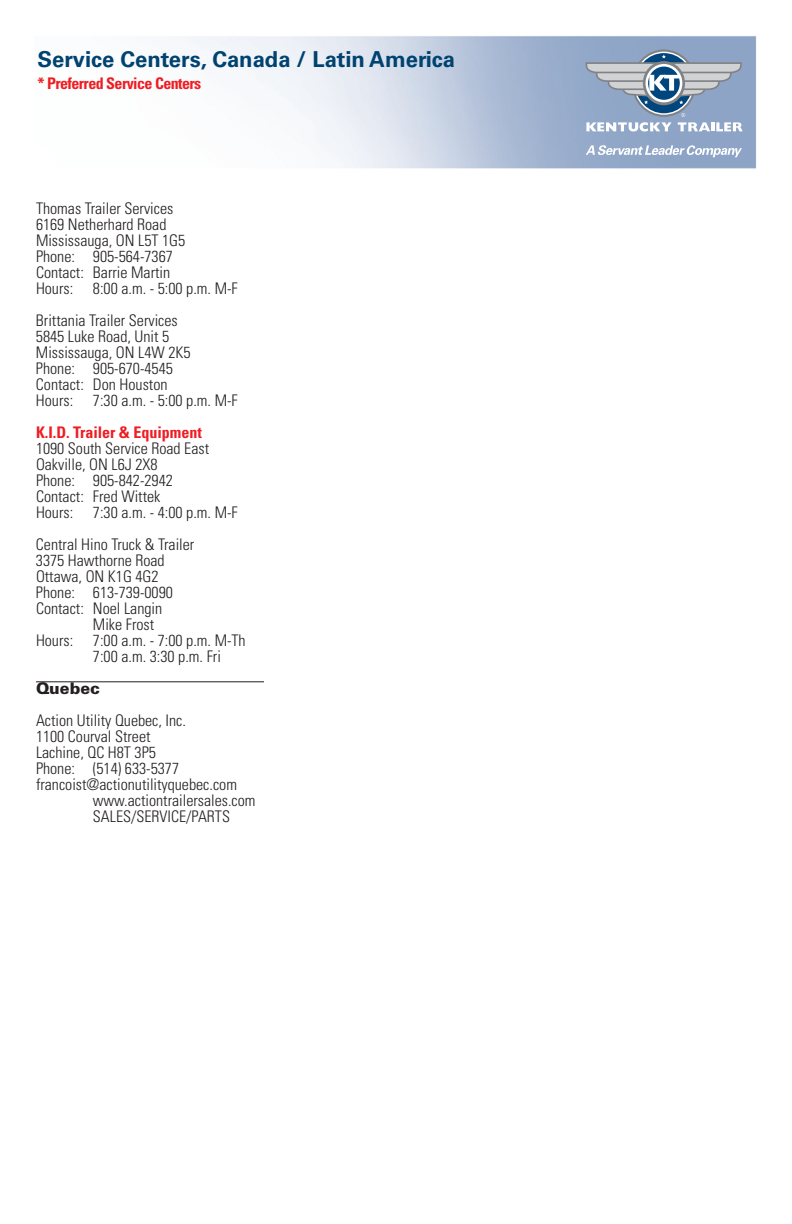
<style>
.page{position:relative;width:792px;height:1224px;background:#fff}
.page>*{position:absolute;margin:0;border:0;box-sizing:border-box;transform-origin:0 0}
.t1{font:700 22px "Univers";color:#004270}
.t2{font:300 condensed 16px/16px "Univers";color:#231f20}
.t3{font:700 condensed 16px "Univers";letter-spacing:-.035em;color:#ee1d23}
.t4{font:700 condensed 16px "Univers";color:#ee1d23}
.t5{font:900 16px "Univers";color:#231f20}
</style>
<div class="page">
<svg style="left:586px;top:122px;width:86px;height:9px"></svg>
<svg style="left:632px;top:49px;width:64px;height:68px"></svg>
<svg style="left:634px;top:52px;width:59px;height:62px"></svg>
<svg style="left:678px;top:113px;width:65px;height:18px"></svg>
<svg style="left:586px;top:55px;width:156px;height:49px;background:#96a7bb"></svg>
<svg style="left:586px;top:145px;width:156px;height:12px"></svg>
<hr style="left:36px;top:681px;width:228px;height:1px;background:#231f20">
<h1 class="t1" style="left:38px;top:51px;width:419px">Service Centers, Canada / Latin America</h1>
<p class="t3" style="left:38px;top:78px;width:165px">* Preferred Service Centers</p>
<p class="t2" style="left:36px;top:202px;width:203px">Thomas Trailer Services<br>6169 Netherhard Road<br>Mississauga, ON L5T 1G5<br>Phone: 905-564-7367<br>Contact: Barrie Martin<br>Hours: 8:00 a.m. - 5:00 p.m. M-F</p>
<p class="t2" style="left:36px;top:314px;width:203px">Brittania Trailer Services<br>5845 Luke Road, Unit 5<br>Mississauga, ON L4W 2K5<br>Phone: 905-670-4545<br>Contact: Don Houston<br>Hours: 7:30 a.m. - 5:00 p.m. M-F</p>
<p class="t4" style="left:36px;top:427px;width:167px">K.I.D. Trailer &amp; Equipment</p>
<p class="t2" style="left:36px;top:442px;width:203px">1090 South Service Road East<br>Oakville, ON L6J 2X8<br>Phone: 905-842-2942<br>Contact: Fred Wittek<br>Hours: 7:30 a.m. - 4:00 p.m. M-F</p>
<p class="t2" style="left:36px;top:538px;width:160px">Central Hino Truck &amp; Trailer</p>
<p class="t2" style="left:36px;top:554px;width:130px">3375 Hawthorne Road</p>
<p class="t2" style="left:36px;top:570px;width:124px">Ottawa, ON K1G 4G2</p>
<p class="t2" style="left:36px;top:586px;width:138px">Phone: 613-739-0090</p>
<p class="t2" style="left:36px;top:602px;width:128px">Contact: Noel Langin</p>
<p class="t2" style="left:93px;top:618px;width:63px">Mike Frost</p>
<p class="t2" style="left:36px;top:634px;width:211px">Hours: 7:00 a.m. - 7:00 p.m. M-Th</p>
<p class="t2" style="left:93px;top:650px;width:129px">7:00 a.m. 3:30 p.m. Fri</p>
<p class="t5" style="left:36px;top:683px;width:65px">Quebec</p>
<p class="t2" style="left:36px;top:714px;width:152px">Action Utility Quebec, Inc.</p>
<p class="t2" style="left:36px;top:730px;width:116px">1100 Courval Street</p>
<p class="t2" style="left:36px;top:746px;width:121px">Lachine, QC H8T 3P5</p>
<p class="t2" style="left:36px;top:762px;width:145px">Phone: (514) 633-5377</p>
<p class="t2" style="left:36px;top:778px;width:203px">francoist@actionutilityquebec.com</p>
<p class="t2" style="left:93px;top:794px;width:164px">www.actiontrailersales.com</p>
<p class="t2" style="left:93px;top:810px;width:139px">SALES/SERVICE/PARTS</p>
</div>
